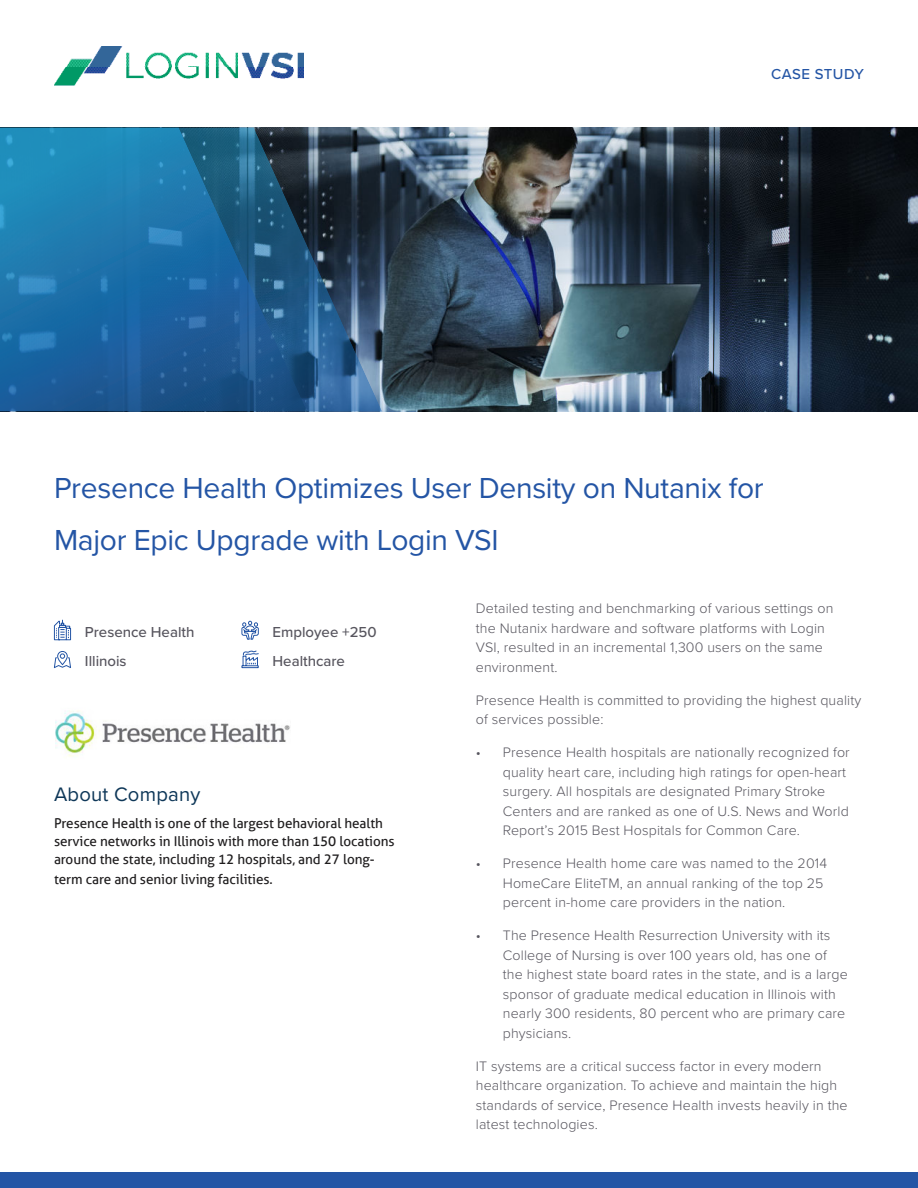
<style>
.page{position:relative;width:918px;height:1188px;background:#fff}
.page>*{position:absolute;margin:0;border:0;box-sizing:border-box;transform-origin:0 0}
.t1{font:30px/52.5px "Proxima Nova";letter-spacing:-.01em;color:#2455a5}
.t2{font:20.25px "Proxima Nova";letter-spacing:.01em;color:#0e3758}
.t3{font:500 15px/28.5px "Proxima Nova";color:#57555e}
.t4{font:500 15px "Proxima Nova";letter-spacing:.025em;color:#2455a5}
.t5{font:300 14.25px/19.5px "Proxima Nova";letter-spacing:.01em;color:#57555e}
.t6{font:13.5px/18px "Aller";letter-spacing:-.005em;color:#1f1d1e}
</style>
<div class="page">
<svg style="left:53px;top:651px;width:18px;height:17px"></svg>
<svg style="left:54px;top:619px;width:17px;height:22px"></svg>
<svg style="left:241px;top:620px;width:18px;height:20px"></svg>
<svg style="left:241px;top:650px;width:18px;height:18px"></svg>
<img style="left:56px;top:711px;width:234px;height:46px">
<img style="left:0;top:127px;width:918px;height:285px">
<img style="left:54px;top:47px;width:249px;height:39px">
<div style="left:0;top:1173px;width:918px;height:15px;background:#2455a5"></div>
<svg style="left:307px;top:127px;width:75px;height:284px;background:#334f6b"></svg>
<svg style="left:0;top:127px;width:307px;height:284px;background:#1e689a"></svg>
<p class="t4" style="left:771px;top:67px;width:94px">CASE STUDY</p>
<h1 class="t1" style="left:54px;top:463px;width:711px">Presence Health Optimizes User Density on Nutanix for<br>Major Epic Upgrade with Login VSI</h1>
<p class="t3" style="left:85px;top:619px;width:111px">Presence Health<br>Illinois</p>
<p class="t3" style="left:273px;top:619px;width:106px">Employee +250<br>Healthcare</p>
<h2 class="t2" style="left:54px;top:786px;width:148px">About Company</h2>
<p class="t6" style="left:54px;top:816px;width:342px">Presence Health is one of the largest behavioral health service networks in Illinois with more than 150 locations around the state, including 12 hospitals, and 27 long-</p>
<p class="t6" style="left:54px;top:871px;width:220px">term care and senior living facilities.</p>
<p class="t5" style="left:476px;top:600px;width:359px">Detailed testing and benchmarking of various settings on the Nutanix hardware and software platforms with Login VSI, resulted in an incremental 1,300 users on the same environment.</p>
<p class="t5" style="left:476px;top:691px;width:387px">Presence Health is committed to providing the highest quality of services possible:</p>
<p class="t5" style="left:503px;top:744px;width:348px;text-indent:-27px">• Presence Health hospitals are nationally recognized for quality heart care, including high ratings for open-heart surgery. All hospitals are designated Primary Stroke Centers and are ranked as one of U.S. News and World Report’s 2015 Best Hospitals for Common Care.</p>
<p class="t5" style="left:503px;top:855px;width:326px;text-indent:-27px">• Presence Health home care was named to the 2014<br>HomeCare EliteTM, an annual ranking of the top 25 percent in-home care providers in the nation.</p>
<p class="t5" style="left:503px;top:927px;width:347px;text-indent:-27px">• The Presence Health Resurrection University with its College of Nursing is over 100 years old, has one of the highest state board rates in the state, and is a large sponsor of graduate medical education in Illinois with nearly 300 residents, 80 percent who are primary care physicians.</p>
<p class="t5" style="left:476px;top:1057px;width:373px">IT systems are a critical success factor in every modern healthcare organization. To achieve and maintain the high standards of service, Presence Health invests heavily in the latest technologies.</p>
</div>
